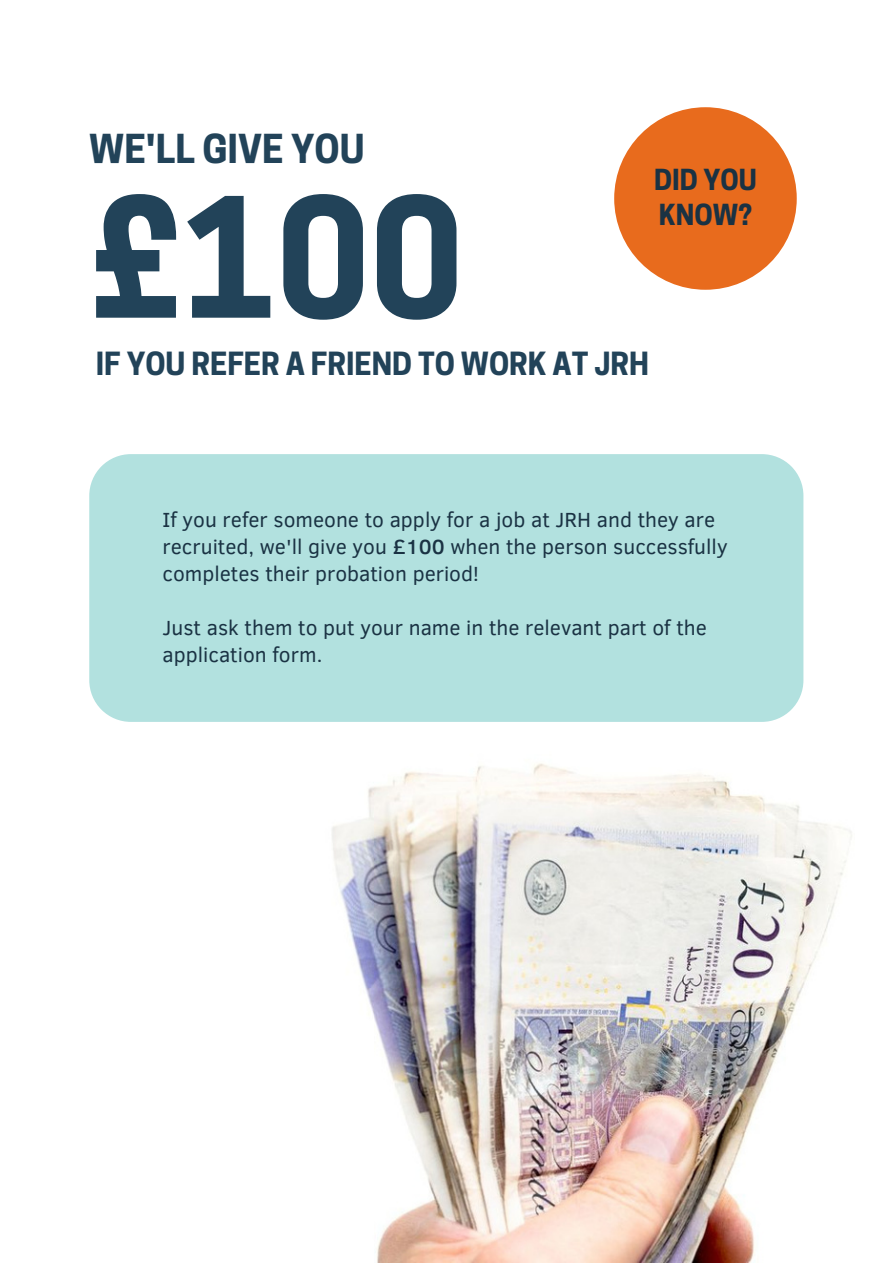
<style>
.page{position:relative;width:893px;height:1264px;background:#fff}
.page>*{position:absolute;margin:0;border:0;box-sizing:border-box;transform-origin:0 0}
.t1{font:700 155.85px "Cooper Hewitt";color:#224359}
.t2{font:700 37.5px "Cooper Hewitt";color:#224359}
.t3{font:700 30px "Cooper Hewitt";color:#224359}
.t4{font:700 27.3px "Cooper Hewitt";color:#1a3243}
.t5{font:21px/27px "Clear Sans";color:#1a3243}
.s1{font-weight:500}
</style>
<div class="page">
<img style="left:332px;top:763px;width:520px;height:499px">
<div style="left:89px;top:454px;width:714px;height:268px;background:#b2e1df"></div>
<div style="left:614px;top:107px;width:182px;height:183px;background:#e86b1d;border-radius:50%"></div>
<p class="t2" style="left:89px;top:134px;width:277px">WE'LL GIVE YOU</p>
<p class="t1" style="left:89px;top:201px;width:376px">£100</p>
<p class="t3" style="left:96px;top:353px;width:555px">IF YOU REFER A FRIEND TO WORK AT JRH</p>
<p class="t4" style="left:654px;top:169px;width:104px">DID YOU</p>
<p class="t4" style="left:659px;top:204px;width:94px">KNOW?</p>
<p class="t5" style="left:162px;top:505px;width:566px">If you refer someone to apply for a job at JRH and they are recruited, we'll give you <span class="s1">£100</span> when the person successfully completes their probation period!</p>
<p class="t5" style="left:162px;top:613px;width:546px">Just ask them to put your name in the relevant part of the application form.</p>
</div>
